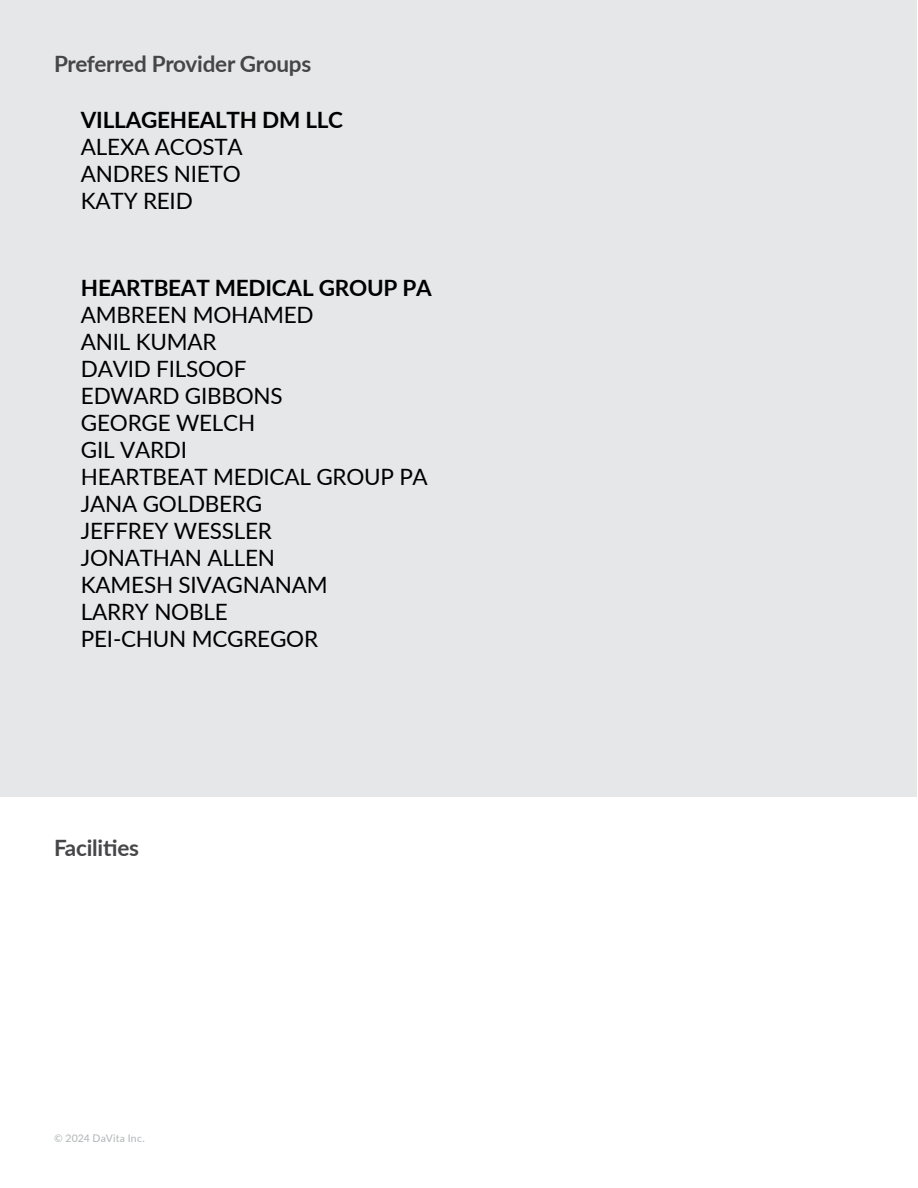
<style>
.page{position:relative;width:918px;height:1188px;background:#fff}
.page>*{position:absolute;margin:0;border:0;box-sizing:border-box;transform-origin:0 0}
.t1{font:22.5px/27px "Lato";letter-spacing:-.01em;color:#000;text-align:justify}
.t2{font:700 22.5px "Lato";letter-spacing:-.01em;color:#000}
.t3{font:700 22.5px "Lato";letter-spacing:-.01em;color:#464547}
.t4{font:10.5px "Lato";letter-spacing:.015em;color:#b1b4b6}
</style>
<div class="page">
<div style="left:1px;top:1px;width:916px;height:796px;background:#e6e7e8"></div>
<p class="t3" style="left:54px;top:47px;width:259px">Preferred Provider Groups</p>
<p class="t2" style="left:81px;top:103px;width:264px">VILLAGEHEALTH DM LLC</p>
<p class="t1" style="left:81px;top:132px;width:163px">ALEXA ACOSTA ANDRES NIETO KATY REID</p>
<p class="t2" style="left:81px;top:272px;width:352px">HEARTBEAT MEDICAL GROUP PA</p>
<p class="t1" style="left:81px;top:301px;width:348px;text-align:left">AMBREEN MOHAMED<br>ANIL KUMAR<br>DAVID FILSOOF<br>EDWARD GIBBONS<br>GEORGE WELCH<br>GIL VARDI<br>HEARTBEAT MEDICAL GROUP PA<br>JANA GOLDBERG<br>JEFFREY WESSLER<br>JONATHAN ALLEN<br>KAMESH SIVAGNANAM<br>LARRY NOBLE<br>PEI-CHUN MCGREGOR</p>
<p class="t3" style="left:54px;top:831px;width:87px">Facilities</p>
<p class="t4" style="left:54px;top:1131px;width:92px">© 2024 DaVita Inc.</p>
</div>
